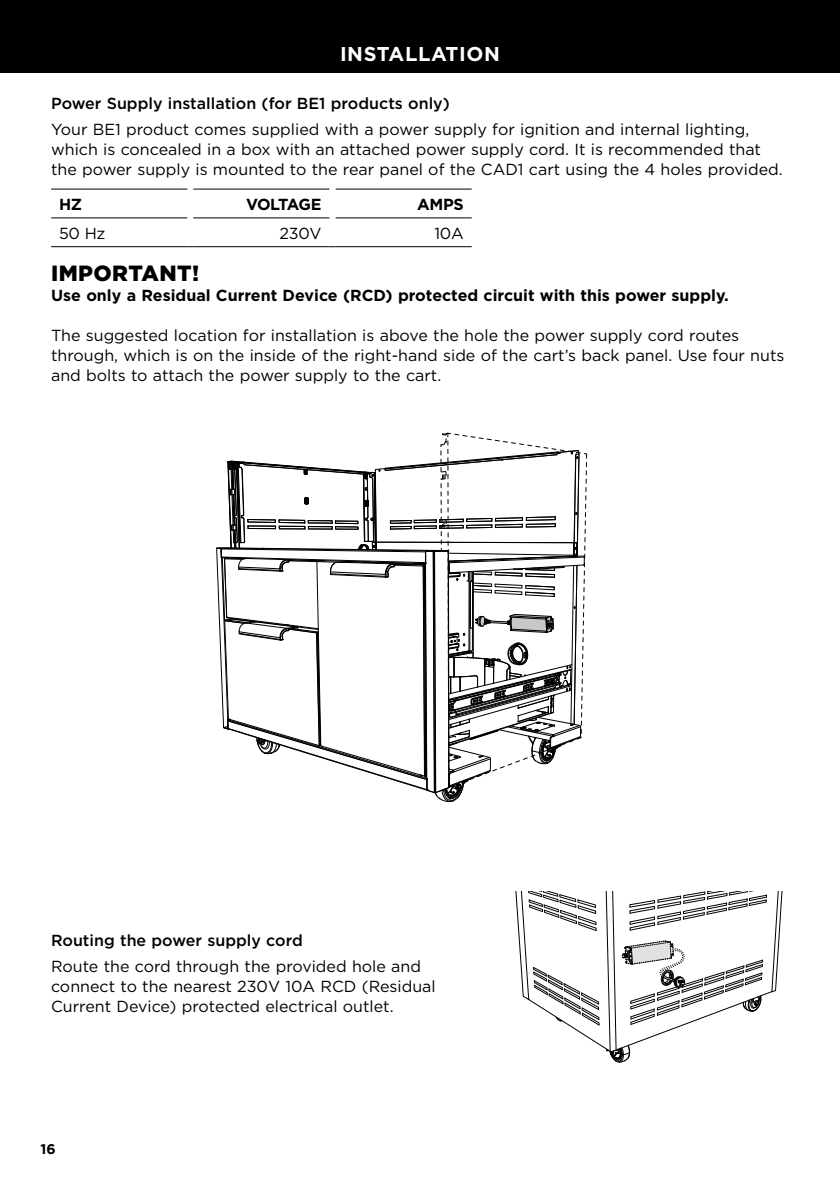
<style>
.page{position:relative;width:840px;height:1191px;background:#fff}
.page>*{position:absolute;margin:0;border:0;box-sizing:border-box;transform-origin:0 0}
.t1{font:900 22px "Gotham";letter-spacing:.02em;color:#000}
.t2{font:700 20px "Gotham";letter-spacing:.03em;color:#fff}
.t3{font:16px/20px "Gotham";color:#000}
.t4{font:700 16px "Gotham";color:#000}
.t5{font:500 16px "Gotham";color:#000}
.t6{font:700 16px "Gotham";letter-spacing:-.065em;color:#000}
.t7{font:700 14px "Gotham";color:#000}
</style>
<div class="page">
<div style="left:0;top:0;width:839px;height:73px;background:#000"></div>
<hr style="left:51px;top:189px;width:136px;height:1px;background:#000">
<hr style="left:193px;top:189px;width:136px;height:1px;background:#000">
<hr style="left:335px;top:189px;width:136px;height:1px;background:#000">
<hr style="left:51px;top:217px;width:136px;height:1px;background:#000">
<hr style="left:193px;top:217px;width:136px;height:1px;background:#000">
<hr style="left:335px;top:217px;width:136px;height:1px;background:#000">
<hr style="left:51px;top:246px;width:136px;height:1px;background:#000">
<hr style="left:193px;top:246px;width:136px;height:1px;background:#000">
<hr style="left:335px;top:246px;width:136px;height:1px;background:#000">
<svg style="left:515px;top:891px;width:268px;height:171px"></svg>
<svg style="left:216px;top:433px;width:370px;height:368px"></svg>
<p class="t2" style="left:340px;top:41px;width:161px">INSTALLATION</p>
<p class="t5" style="left:51px;top:93px;width:400px">Power Supply installation (for BE1 products only)</p>
<p class="t3" style="left:51px;top:119px;width:732px">Your BE1 product comes supplied with a power supply for ignition and internal lighting, which is concealed in a box with an attached power supply cord. It is recommended that the power supply is mounted to the rear panel of the CAD1 cart using the 4 holes provided.</p>
<p class="t4" style="left:59px;top:194px;width:25px">HZ</p>
<p class="t6" style="left:246px;top:194px;width:77px">VOLTAGE</p>
<p class="t4" style="left:417px;top:194px;width:48px">AMPS</p>
<p class="t3" style="left:59px;top:223px;width:48px">50 Hz</p>
<p class="t3" style="left:279px;top:223px;width:43px">230V</p>
<p class="t3" style="left:434px;top:223px;width:31px">10A</p>
<h1 class="t1" style="left:51px;top:258px;width:150px">IMPORTANT!</h1>
<p class="t4" style="left:51px;top:285px;width:679px">Use only a Residual Current Device (RCD) protected circuit with this power supply.</p>
<p class="t3" style="left:51px;top:325px;width:734px">The suggested location for installation is above the hole the power supply cord routes through, which is on the inside of the right-hand side of the cart’s back panel. Use four nuts and bolts to attach the power supply to the cart.</p>
<p class="t5" style="left:51px;top:929px;width:253px">Routing the power supply cord</p>
<p class="t3" style="left:51px;top:955px;width:386px">Route the cord through the provided hole and connect to the nearest 230V 10A RCD (Residual<br>Current Device) protected electrical outlet.</p>
<p class="t7" style="left:41px;top:1139px;width:17px">16</p>
</div>
